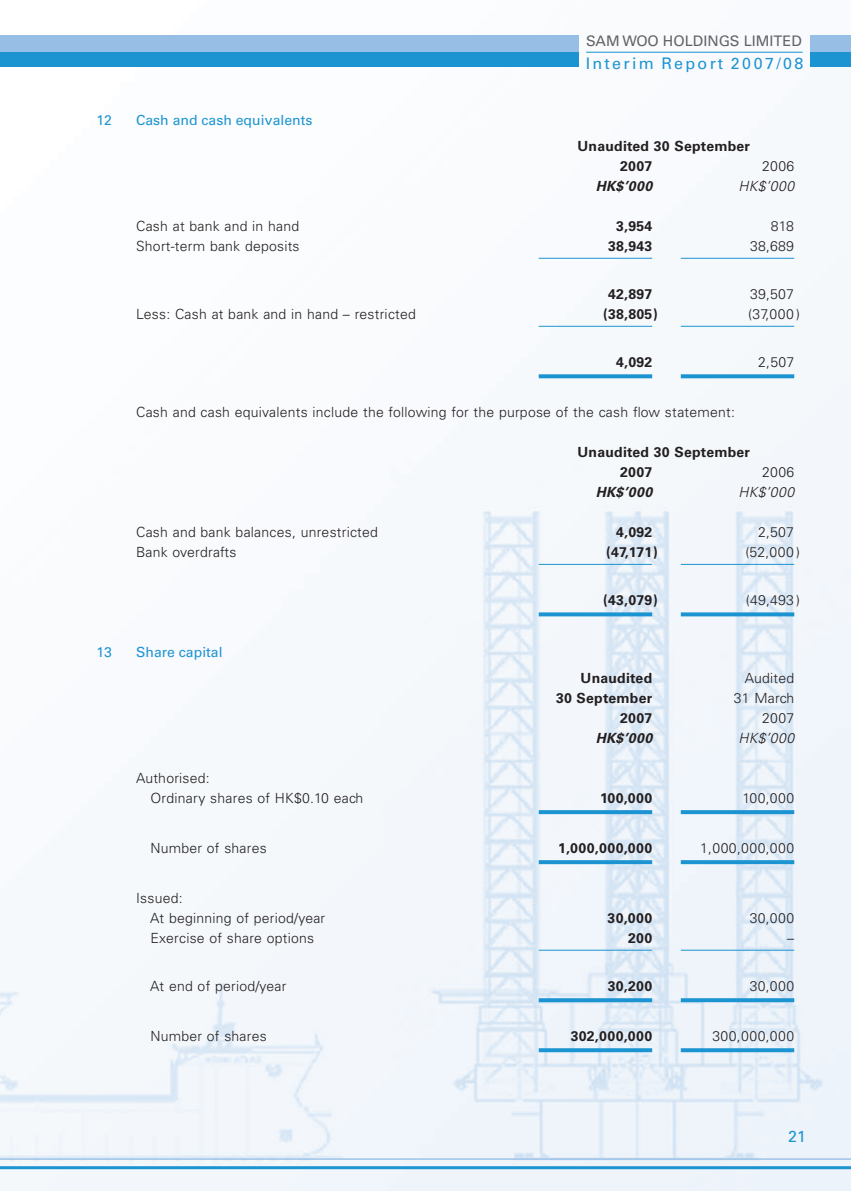
<style>
.page{position:relative;width:851px;height:1191px;background:#fff}
.page>*{position:absolute;margin:0;border:0;box-sizing:border-box;transform-origin:0 0}
.t1{font:16px "Univers LT Std";letter-spacing:.145em;color:#1c94d2}
.t2{font:14.6px "Univers LT Std";color:#636366}
.t3{font:300 14px/20px "Univers LT Std";letter-spacing:.015em;color:#231f20}
.t4{font:700 14px/20px "Univers LT Std";letter-spacing:.015em;color:#231f20}
.t5{font:14px "Univers LT Std";color:#1c94d2}
.t6{font:700 14px "Univers LT Std";letter-spacing:.035em;color:#231f20}
.t7{font:300 14px "Univers LT Std";letter-spacing:.035em;color:#231f20}
.t8{font:italic 700 14px "Univers LT Std";letter-spacing:.035em;color:#231f20}
.t9{font:italic 300 14px "Univers LT Std";letter-spacing:.035em;color:#231f20}
</style>
<div class="page">
<img style="left:0;top:35px;width:850px;height:1156px">
<div style="left:810px;top:35px;width:40px;height:32px;background:#1c94d2"></div>
<div style="left:810px;top:35px;width:40px;height:17px;background:#97bfe6"></div>
<hr style="left:586px;top:52px;width:216px;height:1px;background:#1c94d2">
<div style="left:0;top:35px;width:578px;height:32px;background:#1c94d2"></div>
<div style="left:0;top:35px;width:578px;height:17px;background:#97bfe6"></div>
<hr style="left:0;top:1166px;width:850px;height:3px;background:#1c94d2">
<hr style="left:0;top:1158px;width:850px;height:1px;background:#97bfe6">
<hr style="left:538px;top:258px;width:114px;height:1px;background:#1c94d2">
<hr style="left:680px;top:258px;width:114px;height:1px;background:#1c94d2">
<hr style="left:538px;top:326px;width:114px;height:1px;background:#1c94d2">
<hr style="left:680px;top:326px;width:114px;height:1px;background:#1c94d2">
<svg style="left:538px;top:374px;width:114px;height:4px"></svg>
<svg style="left:680px;top:374px;width:114px;height:4px"></svg>
<hr style="left:538px;top:564px;width:114px;height:1px;background:#1c94d2">
<hr style="left:680px;top:564px;width:114px;height:1px;background:#1c94d2">
<svg style="left:538px;top:612px;width:114px;height:4px"></svg>
<svg style="left:680px;top:612px;width:114px;height:4px"></svg>
<svg style="left:538px;top:810px;width:114px;height:4px"></svg>
<svg style="left:680px;top:810px;width:114px;height:4px"></svg>
<svg style="left:538px;top:860px;width:114px;height:4px"></svg>
<svg style="left:680px;top:860px;width:114px;height:4px"></svg>
<hr style="left:538px;top:949px;width:114px;height:1px;background:#1c94d2">
<hr style="left:680px;top:949px;width:114px;height:1px;background:#1c94d2">
<svg style="left:538px;top:998px;width:114px;height:4px"></svg>
<svg style="left:680px;top:998px;width:114px;height:4px"></svg>
<svg style="left:538px;top:1048px;width:114px;height:4px"></svg>
<svg style="left:680px;top:1048px;width:114px;height:4px"></svg>
<p class="t2" style="left:586px;top:32px;width:217px">SAM WOO HOLDINGS LIMITED</p>
<p class="t5" style="left:96px;top:112px;width:17px">1 2</p>
<p class="t5" style="left:136px;top:112px;width:178px">Cash and cash equivalents</p>
<p class="t1" style="left:585px;top:54px;width:219px">Interim Report 2007/08</p>
<p class="t4" style="left:620px;top:136px;width:131px;text-indent:-43px">Unaudited 30 September<br>2007</p>
<p class="t3" style="left:762px;top:156px;width:34px">2006</p>
<p class="t8" style="left:595px;top:178px;width:58px">HK$’000</p>
<p class="t9" style="left:738px;top:177px;width:57px">HK$’000</p>
<p class="t3" style="left:136px;top:216px;width:164px">Cash at bank and in hand</p>
<p class="t4" style="left:616px;top:216px;width:37px">3,954</p>
<p class="t3" style="left:770px;top:216px;width:25px">818</p>
<p class="t3" style="left:136px;top:236px;width:165px">Short-term bank deposits</p>
<p class="t4" style="left:608px;top:236px;width:46px">38,943</p>
<p class="t3" style="left:750px;top:236px;width:46px">38,689</p>
<p class="t4" style="left:608px;top:284px;width:46px">42,897</p>
<p class="t3" style="left:749px;top:284px;width:46px">39,507</p>
<p class="t3" style="left:136px;top:304px;width:281px">Less: Cash at bank and in hand – restricted</p>
<p class="t4" style="left:603px;top:304px;width:56px">(38,805)</p>
<p class="t3" style="left:748px;top:304px;width:53px">(37,000 )</p>
<p class="t4" style="left:616px;top:352px;width:37px">4,092</p>
<p class="t3" style="left:758px;top:352px;width:37px">2,507</p>
<p class="t3" style="left:136px;top:402px;width:600px">Cash and cash equivalents include the following for the purpose of the cash flow statement:</p>
<p class="t4" style="left:620px;top:442px;width:131px;text-indent:-43px">Unaudited 30 September<br>2007</p>
<p class="t3" style="left:762px;top:462px;width:34px">2006</p>
<p class="t8" style="left:595px;top:484px;width:58px">HK$’000</p>
<p class="t9" style="left:738px;top:483px;width:57px">HK$’000</p>
<p class="t3" style="left:136px;top:522px;width:243px">Cash and bank balances, unrestricted</p>
<p class="t4" style="left:616px;top:522px;width:37px">4,092</p>
<p class="t3" style="left:758px;top:522px;width:37px">2,507</p>
<p class="t3" style="left:136px;top:542px;width:102px">Bank overdrafts</p>
<p class="t4" style="left:606px;top:542px;width:53px">(47,171)</p>
<p class="t3" style="left:745px;top:542px;width:56px">(52,000 )</p>
<p class="t4" style="left:603px;top:590px;width:56px">(43,079)</p>
<p class="t3" style="left:745px;top:590px;width:56px">(49,493 )</p>
<p class="t5" style="left:96px;top:643px;width:6px">13</p>
<p class="t5" style="left:136px;top:643px;width:88px">Share capital</p>
<p class="t3" style="left:150px;top:767px;width:214px;text-indent:-14px">Authorised:<br>Ordinary shares of HK$0. 10 each</p>
<p class="t4" style="left:580px;top:668px;width:73px">Unaudited</p>
<p class="t3" style="left:744px;top:667px;width:51px">Audited</p>
<p class="t4" style="left:556px;top:688px;width:98px">30 September</p>
<p class="t3" style="left:733px;top:687px;width:62px">31 March</p>
<p class="t4" style="left:620px;top:708px;width:34px">2007</p>
<p class="t3" style="left:762px;top:707px;width:34px">2007</p>
<p class="t8" style="left:595px;top:729px;width:58px">HK$’000</p>
<p class="t9" style="left:738px;top:729px;width:57px">HK$’000</p>
<p class="t4" style="left:600px;top:788px;width:54px">100,000</p>
<p class="t3" style="left:742px;top:787px;width:53px">100,000</p>
<p class="t3" style="left:150px;top:837px;width:118px">Number of shares</p>
<p class="t6" style="left:558px;top:839px;width:96px">1,000,000,000</p>
<p class="t7" style="left:700px;top:839px;width:96px">1,000,000,000</p>
<p class="t3" style="left:150px;top:887px;width:177px;text-indent:-14px">Issued:<br>At beginning of period/year</p>
<p class="t4" style="left:607px;top:908px;width:46px">30,000</p>
<p class="t3" style="left:749px;top:907px;width:46px">30,000</p>
<p class="t3" style="left:150px;top:927px;width:165px">Exercise of share options</p>
<p class="t4" style="left:628px;top:928px;width:26px">200</p>
<p class="t3" style="left:787px;top:927px;width:8px">–</p>
<p class="t3" style="left:150px;top:975px;width:138px">At end of period/year</p>
<p class="t4" style="left:607px;top:976px;width:46px">30,200</p>
<p class="t3" style="left:749px;top:975px;width:46px">30,000</p>
<p class="t3" style="left:150px;top:1025px;width:118px">Number of shares</p>
<p class="t6" style="left:570px;top:1027px;width:83px">302,000,000</p>
<p class="t7" style="left:712px;top:1027px;width:83px">300,000,000</p>
<p class="t1" style="left:788px;top:1126px;width:15px">21</p>
</div>
